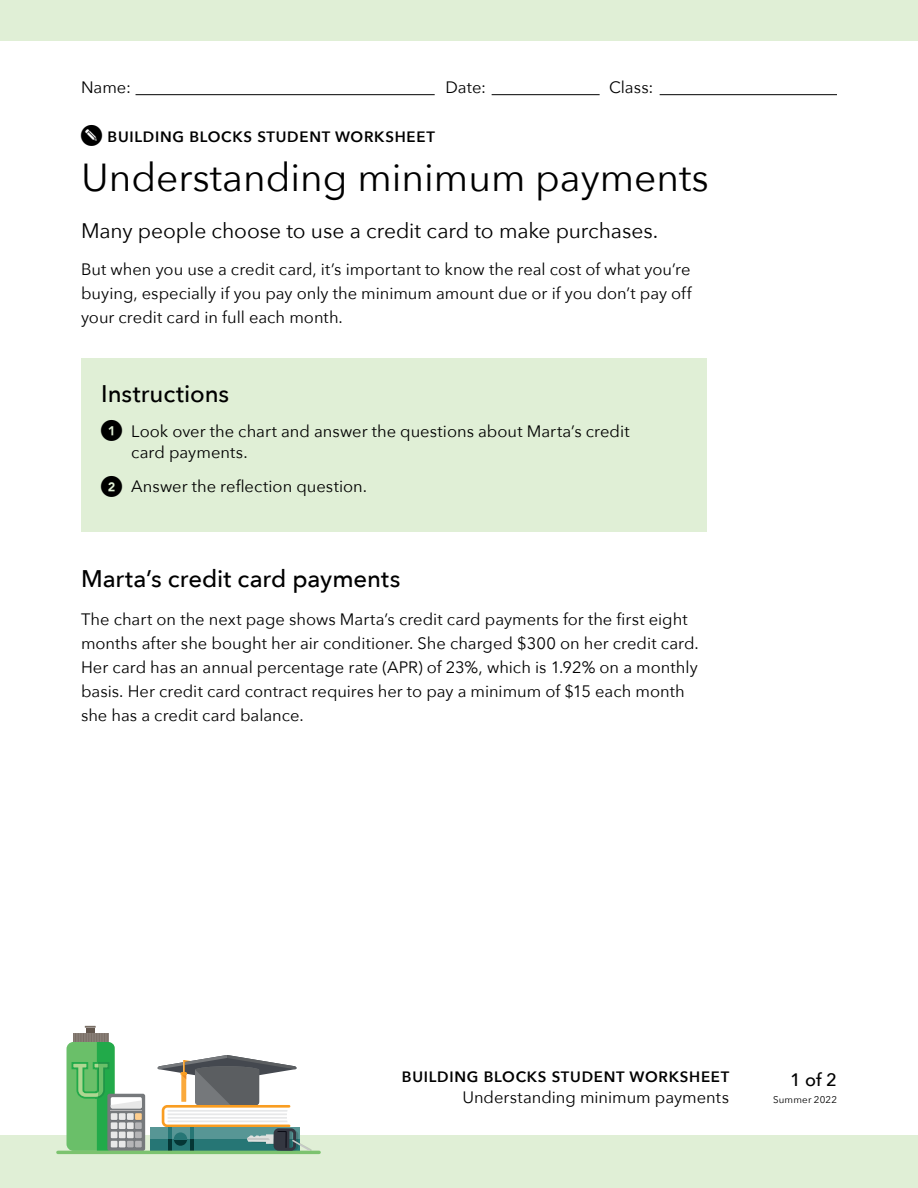
<style>
.page{position:relative;width:918px;height:1188px;background:#fff}
.page>*{position:absolute;margin:0;border:0;box-sizing:border-box;transform-origin:0 0}
.t1{font:39px "Avenir Next";color:#000}
.t2{font:500 24px "Avenir Next";color:#000}
.t3{font:21px "Avenir Next";letter-spacing:-.005em;color:#000}
.t4{font:500 18px "Avenir Next";color:#000}
.t5{font:16.5px/24px "Avenir Next";color:#000}
.t6{font:600 15px "Avenir Next";letter-spacing:.05em;color:#000}
.t7{font:9.75px "Avenir Next";letter-spacing:.02em;color:#000}
</style>
<div class="page">
<div style="left:0;top:0;width:918px;height:40px;background:#e0efd6"></div>
<div style="left:0;top:1135px;width:918px;height:53px;background:#e0efd6"></div>
<div style="left:67px;top:1042px;width:48px;height:109px;background:#6abf69;border-radius:7px"></div>
<div style="left:150px;top:1127px;width:149px;height:24px;background:#267675"></div>
<div style="left:150px;top:1127px;width:149px;height:12px;background:#579695"></div>
<div style="left:107px;top:1094px;width:38px;height:57px;background:#76797c;border-radius:2px"></div>
<hr style="left:58px;top:1151px;width:261px;height:3px;background:#7cc36f">
<svg style="left:71px;top:1026px;width:71px;height:125px"></svg>
<svg style="left:158px;top:1055px;width:154px;height:96px"></svg>
<div style="left:81px;top:358px;width:625px;height:173px;background:#e0efd6"></div>
<hr style="left:136px;top:94px;width:299px;height:1px;background:#000">
<hr style="left:492px;top:94px;width:108px;height:1px;background:#000">
<hr style="left:660px;top:94px;width:177px;height:1px;background:#000">
<p class="t5" style="left:81px;top:75px;width:51px">Name:</p>
<p class="t5" style="left:446px;top:75px;width:42px">Date:</p>
<p class="t5" style="left:609px;top:75px;width:46px">Class:</p>
<p class="t6" style="left:108px;top:124px;width:329px">BUILDING BLOCKS STUDENT WORKSHEET</p>
<h1 class="t1" style="left:81px;top:144px;width:629px">Understanding minimum payments</h1>
<p class="t3" style="left:81px;top:213px;width:579px">Many people choose to use a credit card to make purchases.</p>
<p class="t5" style="left:81px;top:257px;width:612px;text-align:justify">But when you use a credit card, it’s important to know the real cost of what you’re buying, especially if you pay only the minimum amount due or if you don’t pay off your credit card in full each month.</p>
<h2 class="t2" style="left:101px;top:373px;width:130px">Instructions</h2>
<p class="t5" style="left:131px;top:420px;width:500px;line-height:21px">Look over the chart and answer the questions about Marta’s credit card payments.</p>
<p class="t5" style="left:131px;top:474px;width:237px">Answer the reflection question.</p>
<h2 class="t2" style="left:81px;top:559px;width:321px">Marta’s credit card payments</h2>
<p class="t5" style="left:81px;top:606px;width:619px">The chart on the next page shows Marta’s credit card payments for the first eight months after she bought her air conditioner. She charged $300 on her credit card.<br>Her card has an annual percentage rate (APR) of 23%, which is 1.92% on a monthly basis. Her credit card contract requires her to pay a minimum of $15 each month she has a credit card balance.</p>
<p class="t6" style="left:402px;top:1064px;width:329px">BUILDING BLOCKS STUDENT WORKSHEET</p>
<p class="t4" style="left:790px;top:1065px;width:48px">1 of 2</p>
<p class="t5" style="left:462px;top:1085px;width:268px">Understanding minimum payments</p>
<p class="t7" style="left:773px;top:1092px;width:65px">Summer 2022</p>
</div>
